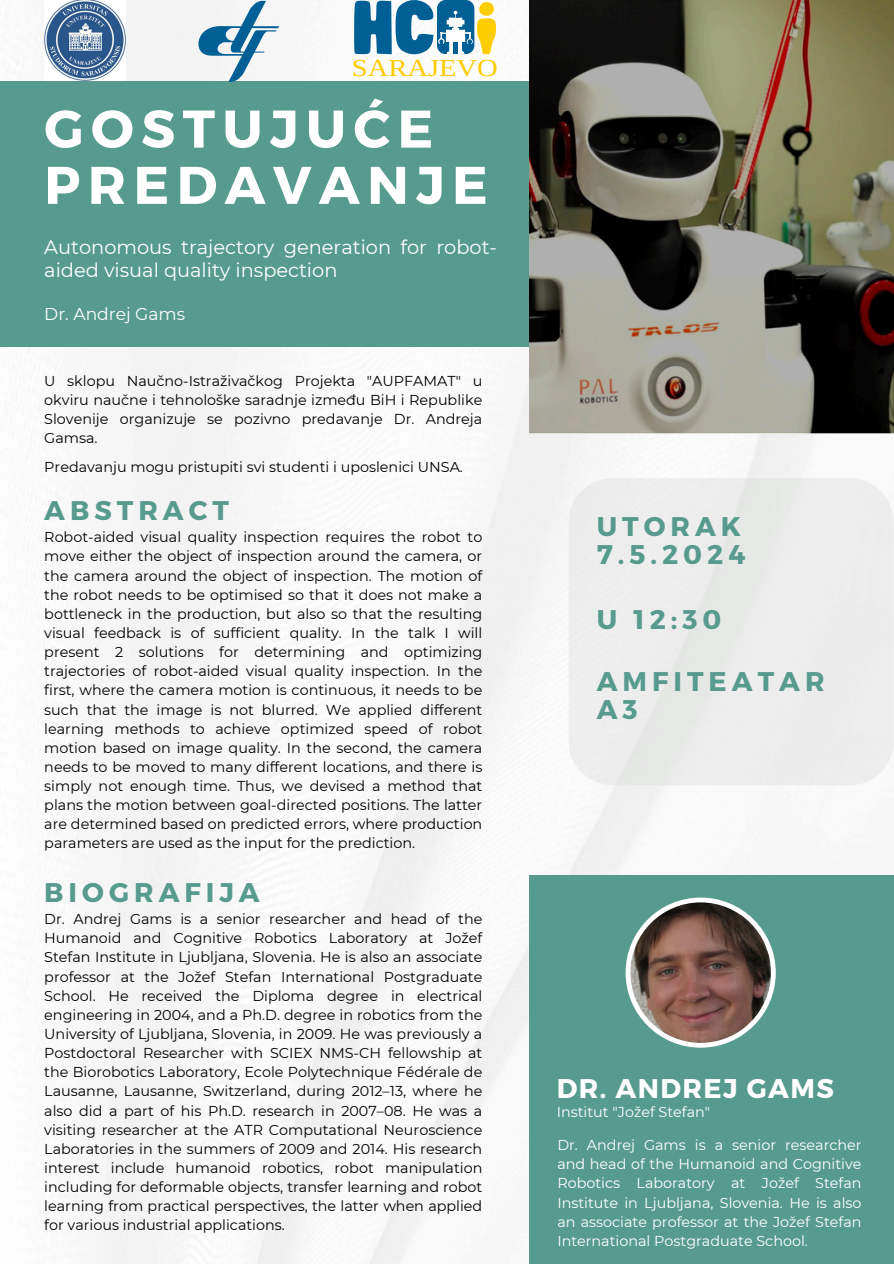
<style>
.page{position:relative;width:894px;height:1264px;background:#fff}
.page>*{position:absolute;margin:0;border:0;box-sizing:border-box;transform-origin:0 0}
.t1{font:700 52.95px/56.2px "Montserrat";letter-spacing:.14em;color:#fff}
.t2{font:700 27px/28.2px "Montserrat";letter-spacing:.185em;color:#579b8e}
.t3{font:700 27px "Montserrat";letter-spacing:.055em;color:#fff}
.t4{font:24.3px "Liberation Serif";color:#fc0;scale:1.18 1}
.t5{font:19.35px/23.7px "Montserrat";color:#fff}
.t6{font:17.1px "Montserrat";color:#fff}
.t7{font:14.4px/19.2px "Montserrat";color:#000;text-align:justify}
.t8{font:14.4px/19.2px "Montserrat";color:#fff;text-align:justify}
</style>
<div class="page">
<img style="left:0;top:0;width:893px;height:1263px">
<div style="left:0;top:82px;width:614px;height:265px;background:#579b8e"></div>
<img style="left:529px;top:0;width:364px;height:433px">
<div style="left:568px;top:478px;width:325px;height:307px;background:#ecedec"></div>
<div style="left:529px;top:875px;width:364px;height:388px;background:#579b8e"></div>
<svg style="left:625px;top:897px;width:150px;height:150px;background:#e7e9e8"></svg>
<img style="left:630px;top:902px;width:140px;height:140px;border-radius:50%">
<svg style="left:354px;top:0;width:142px;height:54px"></svg>
<img style="left:44px;top:0;width:81px;height:81px">
<svg style="left:198px;top:1px;width:81px;height:81px"></svg>
<h3 class="t4" style="left:352px;top:54px;width:125px">SARAJEVO</h3>
<p class="t1" style="left:44px;top:98px;width:445px">GOSTUJUĆE<br>PREDAVANJE</p>
<h1 class="t5" style="left:44px;top:235px;width:454px">Autonomous trajectory generation for robot&shy;aided visual quality inspection</h1>
<h3 class="t6" style="left:44px;top:303px;width:142px">Dr. Andrej Gams</h3>
<h4 class="t7" style="left:44px;top:371px;width:439px">U sklopu Naučno-Istraživačkog Projekta "AUPFAMAT" u okviru naučne i tehnološke saradnje između BiH i Republike Slovenije organizuje se pozivno predavanje Dr. Andreja Gamsa.</h4>
<p class="t7" style="left:44px;top:457px;width:420px">Predavanju mogu pristupiti svi studenti i uposlenici UNSA.</p>
<p class="t2" style="left:44px;top:495px;width:186px">ABSTRACT</p>
<p class="t7" style="left:44px;top:527px;width:439px">Robot-aided visual quality inspection requires the robot to move either the object of inspection around the camera, or the camera around the object of inspection. The motion of the robot needs to be optimised so that it does not make a bottleneck in the production, but also so that the resulting visual feedback is of sufficient quality. In the talk I will present 2 solutions for determining and optimizing trajectories of robot-aided visual quality inspection. In the first, where the camera motion is continuous, it needs to be such that the image is not blurred. We applied different learning methods to achieve optimized speed of robot motion based on image quality. In the second, the camera needs to be moved to many different locations, and there is simply not enough time. Thus, we devised a method that plans the motion between goal-directed positions. The latter are determined based on predicted errors, where production parameters are used as the input for the prediction.</p>
<p class="t2" style="left:44px;top:876px;width:217px">BIOGRAFIJA</p>
<h2 class="t7" style="left:44px;top:909px;width:439px">Dr. Andrej Gams is a senior researcher and head of the Humanoid and Cognitive Robotics Laboratory at Jožef Stefan Institute in Ljubljana, Slovenia. He is also an associate professor at the Jožef Stefan International Postgraduate School. He received the Diploma degree in electrical engineering in 2004, and a Ph.D. degree in robotics from the University of Ljubljana, Slovenia, in 2009. He was previously a Postdoctoral Researcher with SCIEX NMS-CH fellowship at the Biorobotics Laboratory, Ecole Polytechnique Fédérale de Lausanne, Lausanne, Switzerland, during 2012–13, where he also did a part of his Ph.D. research in 2007–08. He was a visiting researcher at the ATR Computational Neuroscience Laboratories in the summers of 2009 and 2014. His research interest include humanoid robotics, robot manipulation including for deformable objects, transfer learning and robot learning from practical perspectives, the latter when applied for various industrial applications.</h2>
<h2 class="t2" style="left:596px;top:510px;width:150px">UTORAK<br>7.5.2024</h2>
<h2 class="t2" style="left:596px;top:603px;width:126px">U 12:30</h2>
<h2 class="t2" style="left:596px;top:666px;width:229px">AMFITEATAR<br>A3</h2>
<p class="t3" style="left:556px;top:1070px;width:278px">DR. ANDREJ GAMS</p>
<h2 class="t8" style="left:556px;top:1102px;width:155px">Institut "Jožef Stefan"</h2>
<h2 class="t8" style="left:557px;top:1135px;width:306px">Dr. Andrej Gams is a senior researcher and head of the Humanoid and Cognitive Robotics Laboratory at Jožef Stefan Institute in Ljubljana, Slovenia. He is also an associate professor at the Jožef Stefan International Postgraduate School.</h2>
</div>
